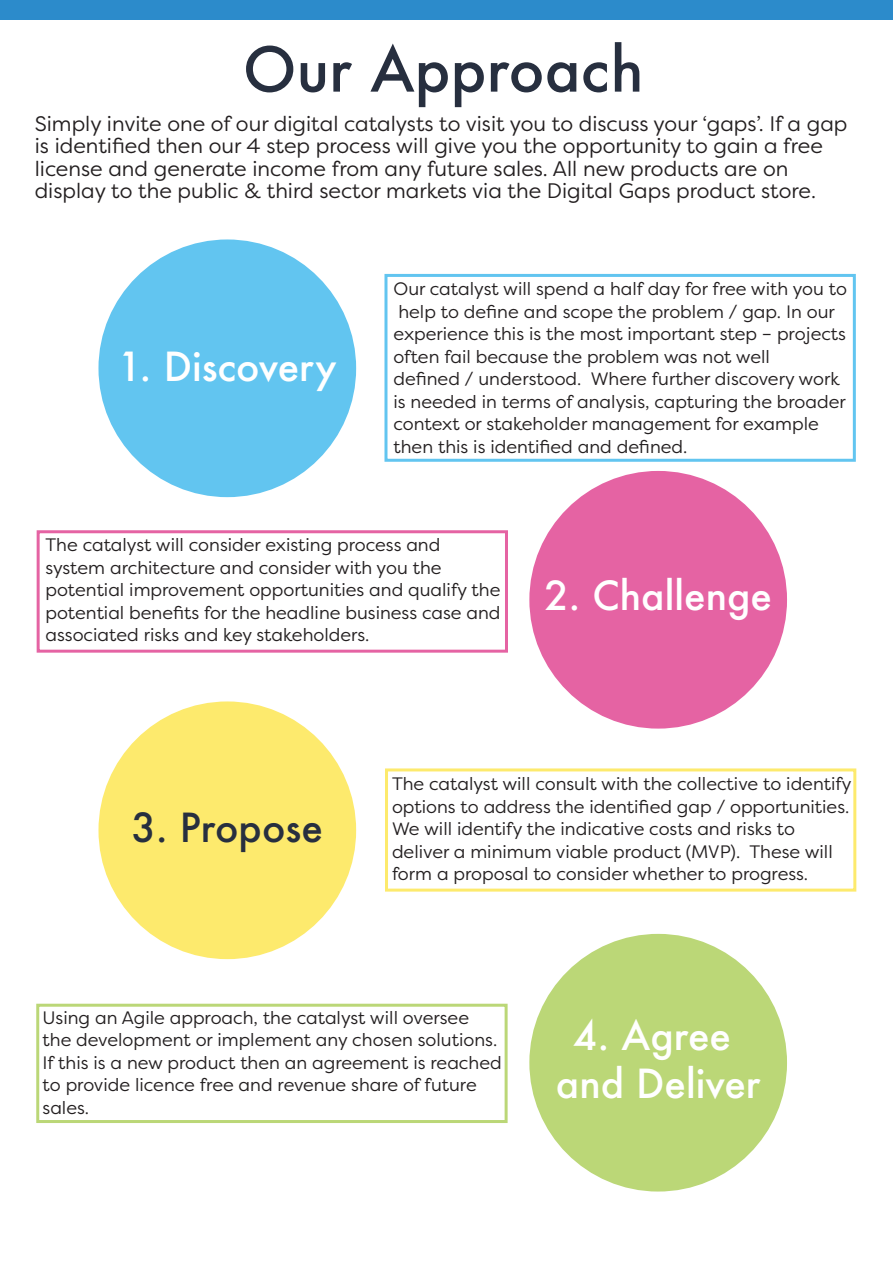
<style>
.page{position:relative;width:893px;height:1263px;background:#fff}
.page>*{position:absolute;margin:0;border:0;box-sizing:border-box;transform-origin:0 0}
.t1{font:500 60px "Futura";color:#272f3f}
.t2{font:500 39px/48px "Futura";color:#fff;text-align:center}
.t3{font:500 39px "Futura";color:#272f3f}
.t4{font:21px/22.5px "Filson Pro";color:#231f20}
.t5{font:18px/22.5px "Filson Pro";color:#231f20}
</style>
<div class="page">
<div style="left:0;top:0;width:893px;height:20px;background:#2c8bcb"></div>
<div style="left:98px;top:239px;width:258px;height:258px;background:#62c5f0;border-radius:50%"></div>
<div style="left:98px;top:701px;width:258px;height:258px;background:#fdea6d;border-radius:50%"></div>
<div style="left:529px;top:934px;width:258px;height:258px;background:#bbd777;border-radius:50%"></div>
<div style="left:529px;top:471px;width:258px;height:258px;background:#e563a3;border-radius:50%"></div>
<div style="left:384px;top:274px;width:472px;height:188px;border:3px solid #62c5f0"></div>
<div style="left:37px;top:530px;width:471px;height:123px;border:3px solid #e563a3"></div>
<div style="left:385px;top:768px;width:471px;height:123px;border:3px solid #fdea6d"></div>
<div style="left:36px;top:1004px;width:472px;height:119px;border:3px solid #bbd777"></div>
<h1 class="t1" style="left:243px;top:28px;width:402px">Our Approach</h1>
<p class="t4" style="left:35px;top:111px;width:814px">Simply invite one of our digital catalysts to visit you to discuss your ‘gaps’. If a gap is identified then our 4 step process will give you the opportunity to gain a free license and generate income from any future sales. All new products are on display to the public &amp; third sector markets via the Digital Gaps product store.</p>
<h2 class="t2" style="left:118px;top:342px;width:220px">1. Discovery</h2>
<p class="t5" style="left:393px;top:277px;width:455px">Our catalyst will spend a half day for free with you to help to define and scope the problem / gap. In our experience this is the most important step – projects often fail because the problem was not well<br>defined / understood. Where further discovery work is needed in terms of analysis, capturing the broader context or stakeholder management for example then this is identified and defined.</p>
<p class="t5" style="left:46px;top:533px;width:456px">The catalyst will consider existing process and system architecture and consider with you the potential improvement opportunities and qualify the potential benefits for the headline business case and associated risks and key stakeholders.</p>
<h2 class="t2" style="left:544px;top:571px;width:229px">2. Challenge</h2>
<h2 class="t3" style="left:132px;top:801px;width:193px">3. Propose</h2>
<p class="t5" style="left:392px;top:772px;width:461px">The catalyst will consult with the collective to identify options to address the identified gap / opportunities.<br>We will identify the indicative costs and risks to deliver a minimum viable product (MVP). These will form a proposal to consider whether to progress.</p>
<p class="t5" style="left:43px;top:1006px;width:461px">Using an Agile approach, the catalyst will oversee the development or implement any chosen solutions.<br>If this is a new product then an agreement is reached to provide licence free and revenue share of future sales.</p>
<h2 class="t2" style="left:556px;top:1011px;width:206px">4. Agree and Deliver</h2>
</div>
